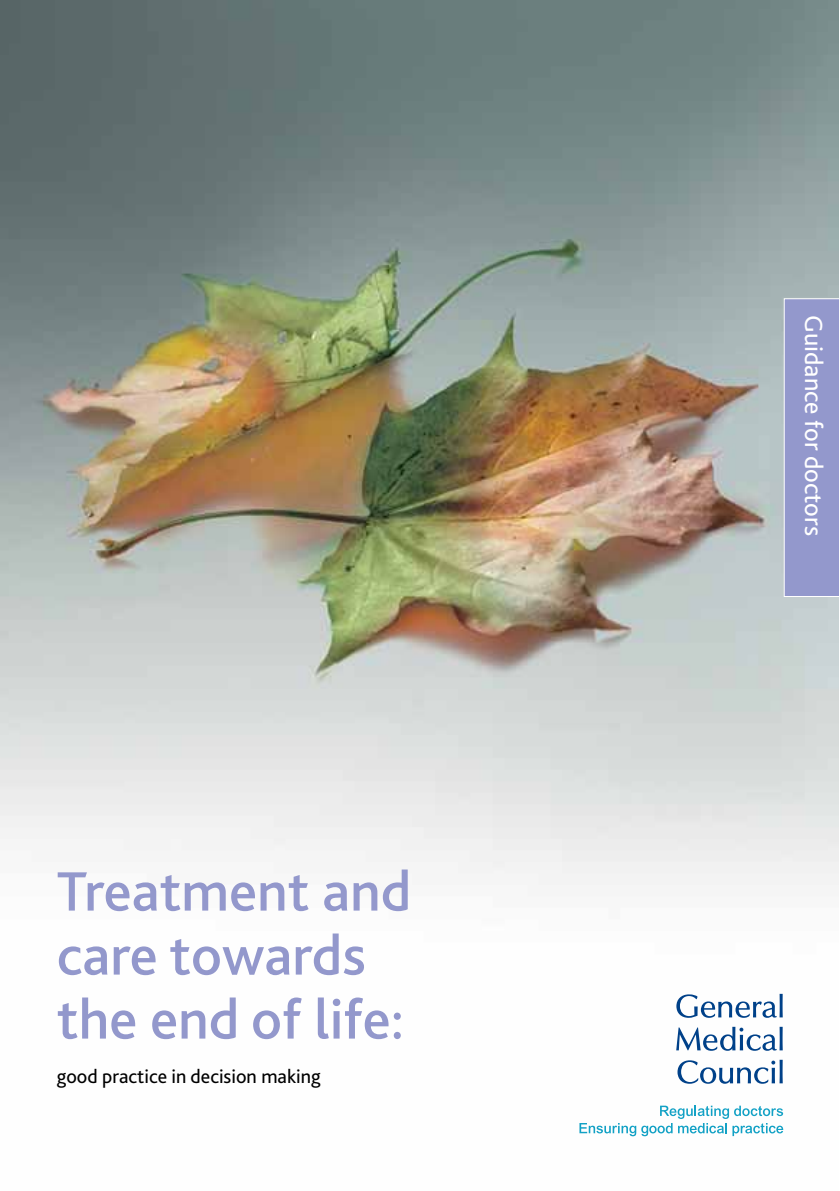
<style>
.page{position:relative;width:840px;height:1191px;background:#fff}
.page>*{position:absolute;margin:0;border:0;box-sizing:border-box;transform-origin:0 0}
.t1{font:500 58px/64px "Bliss 2";color:#9398cc}
.t2{font:26px "Bliss 2";color:#fff}
.t3{font:20px "Bliss 2";color:#000}
</style>
<div class="page">
<img style="left:0;top:1px;width:838px;height:1136px">
<svg style="left:579px;top:1105px;width:203px;height:31px"></svg>
<svg style="left:676px;top:993px;width:106px;height:24px"></svg>
<svg style="left:675px;top:1026px;width:107px;height:24px"></svg>
<svg style="left:677px;top:1059px;width:105px;height:24px"></svg>
<div style="left:783px;top:298px;width:55px;height:299px;background:#9398cc"></div>
<p class="t1" style="left:57px;top:858px;width:356px">Treatment and care towards the end of life:</p>
<p class="t3" style="left:57px;top:1063px;width:265px">good practice in decision making</p>
<p class="t2" style="left:829px;top:315px;width:222px;rotate:90deg">Guidance for doctors</p>
</div>
